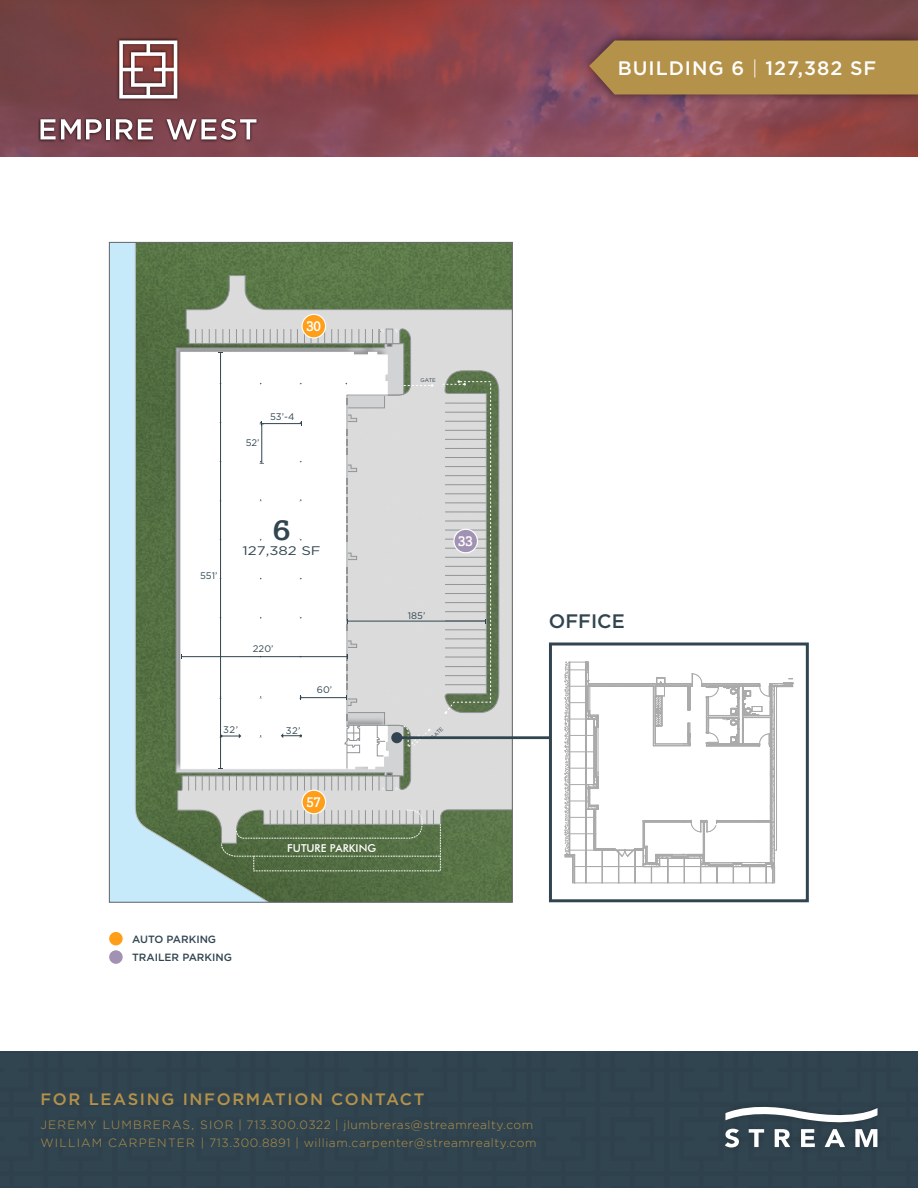
<style>
.page{position:relative;width:918px;height:1188px;background:#fff}
.page>*{position:absolute;margin:0;border:0;box-sizing:border-box;transform-origin:0 0}
.t1{font:500 27.15px "Justus Pro";color:#314550;scale:1.2 1}
.t2{font:500 19.5px "Gotham";letter-spacing:.05em;color:#fff}
.t3{font:500 19.5px "Gotham";color:#314550}
.t4{font:500 16.5px "Gotham";letter-spacing:.1em;color:#b59249}
.t5{font:500 13.35px "Justus Pro";color:#fff}
.t6{font:12.45px "Gotham";color:#314550;scale:1.2 1}
.t7{font:300 12px/18px "Gotham";letter-spacing:.05em;color:#b59249}
.t8{font:500 10.8px "Futura BT";color:#fff}
.t9{font:500 10.5px/18.3px "Gotham";color:#314550}
.t10{font:9.45px "Gotham";color:#314550}
.t11{font:5.4px "Gotham";color:#314550}
.s1{font-weight:300}
</style>
<div class="page">
<div style="left:0;top:1052px;width:320px;height:136px;background:#314550"></div>
<div style="left:320px;top:1052px;width:598px;height:136px;background:#314550"></div>
<img style="left:0;top:0;width:918px;height:157px">
<div style="left:38px;top:38px;width:221px;height:105px;background:#000;opacity:.75"></div>
<svg style="left:40px;top:119px;width:62px;height:20px"></svg>
<hr style="left:107px;top:119px;width:3px;height:20px;background:#fff">
<svg style="left:116px;top:119px;width:37px;height:20px"></svg>
<svg style="left:167px;top:119px;width:89px;height:21px"></svg>
<svg style="left:119px;top:40px;width:58px;height:59px"></svg>
<div style="left:580px;top:31px;width:338px;height:73px;background:#000;opacity:.5"></div>
<div style="left:589px;top:40px;width:329px;height:54px;background:#b59249"></div>
<div style="left:109px;top:932px;width:14px;height:13px;background:#ff9e18;border-radius:50%"></div>
<div style="left:109px;top:950px;width:14px;height:14px;background:#a191b2;border-radius:50%"></div>
<svg style="left:111px;top:244px;width:400px;height:656px"></svg>
<svg style="left:221px;top:810px;width:220px;height:62px;background:#758869"></svg>
<svg style="left:404px;top:384px;width:29px;height:3px"></svg>
<svg style="left:403px;top:726px;width:28px;height:23px"></svg>
<svg style="left:259px;top:695px;width:3px;height:4px"></svg>
<svg style="left:259px;top:734px;width:3px;height:4px"></svg>
<svg style="left:346px;top:429px;width:1px;height:26px"></svg>
<svg style="left:346px;top:478px;width:1px;height:64px"></svg>
<svg style="left:344px;top:714px;width:16px;height:55px"></svg>
<svg style="left:377px;top:725px;width:8px;height:32px"></svg>
<hr style="left:348px;top:621px;width:137px;height:1px;background:#314550">
<svg style="left:346px;top:567px;width:2px;height:64px"></svg>
<svg style="left:443px;top:370px;width:56px;height:344px;background:#b1b8ad"></svg>
<hr style="left:220px;top:353px;width:1px;height:415px;background:#314550">
<hr style="left:182px;top:656px;width:165px;height:1px;background:#314550">
<hr style="left:301px;top:697px;width:45px;height:1px;background:#314550">
<svg style="left:346px;top:654px;width:11px;height:52px"></svg>
<svg style="left:299px;top:695px;width:3px;height:5px"></svg>
<hr style="left:261px;top:424px;width:1px;height:39px;background:#314550">
<svg style="left:259px;top:460px;width:5px;height:4px"></svg>
<hr style="left:262px;top:423px;width:40px;height:1px;background:#314550">
<svg style="left:299px;top:421px;width:3px;height:5px"></svg>
<svg style="left:259px;top:421px;width:5px;height:5px"></svg>
<div style="left:302px;top:790px;width:24px;height:24px;background:#ff9e18;border-radius:50%"></div>
<div style="left:301px;top:790px;width:25px;height:24px;border:1px solid #fff;border-radius:50%"></div>
<div style="left:302px;top:314px;width:24px;height:24px;background:#ff9e18;border-radius:50%"></div>
<div style="left:301px;top:314px;width:25px;height:24px;border:1px solid #fff;border-radius:50%"></div>
<div style="left:454px;top:529px;width:23px;height:24px;background:#a191b2;border-radius:50%"></div>
<div style="left:453px;top:529px;width:25px;height:24px;border:1px solid #fff;border-radius:50%"></div>
<svg style="left:281px;top:733px;width:21px;height:5px"></svg>
<svg style="left:219px;top:734px;width:22px;height:4px"></svg>
<hr style="left:397px;top:736px;width:170px;height:3px;background:#314550">
<div style="left:391px;top:732px;width:11px;height:11px;background:#314550;border-radius:50%"></div>
<div style="left:550px;top:644px;width:257px;height:257px;background:#fff"></div>
<svg style="left:565px;top:662px;width:228px;height:221px"></svg>
<div style="left:549px;top:643px;width:260px;height:259px;border:3px solid #314550"></div>
<h2 class="t2" style="left:618px;top:56px;width:260px">BUILDING 6 <span class="s1">|</span> 127,382 SF</h2>
<p class="t5" style="left:306px;top:318px;width:16px">30</p>
<p class="t10" style="left:246px;top:438px;width:15px">52’</p>
<p class="t10" style="left:270px;top:412px;width:26px">53’-4</p>
<p class="t10" style="left:200px;top:570px;width:19px">551’</p>
<h1 class="t1" style="left:273px;top:513px;width:17px">6</h1>
<p class="t6" style="left:243px;top:543px;width:67px">127,382 SF</p>
<p class="t10" style="left:253px;top:644px;width:22px">220’</p>
<p class="t10" style="left:317px;top:685px;width:17px">60’</p>
<p class="t10" style="left:223px;top:724px;width:16px">32’</p>
<p class="t10" style="left:286px;top:725px;width:16px">32’</p>
<p class="t5" style="left:306px;top:794px;width:16px">57</p>
<p class="t8" style="left:287px;top:841px;width:90px">FUTURE PARKING</p>
<p class="t11" style="left:421px;top:377px;width:17px">GATE</p>
<p class="t5" style="left:458px;top:533px;width:16px">33</p>
<p class="t10" style="left:408px;top:610px;width:19px">185’</p>
<p class="t10" style="left:601px;top:613px;width:19px">185’</p>
<h2 class="t3" style="left:549px;top:609px;width:77px">OFFICE</h2>
<p class="t11" style="left:430px;top:737px;width:17px;rotate:-45deg">GATE</p>
<p class="t9" style="left:132px;top:930px;width:101px">AUTO PARKING<br>TRAILER PARKING</p>
<h3 class="t4" style="left:40px;top:1088px;width:385px">FOR LEASING INFORMATION CONTACT</h3>
<p class="t7" style="left:40px;top:1115px;width:498px">JEREMY LUMBRERAS, SIOR | 713.300.0322 | jlumbreras@streamrealty.com<br>WILLIAM CARPENTER | 713.300.8891 | william.carpenter@streamrealty.com</p>
</div>
